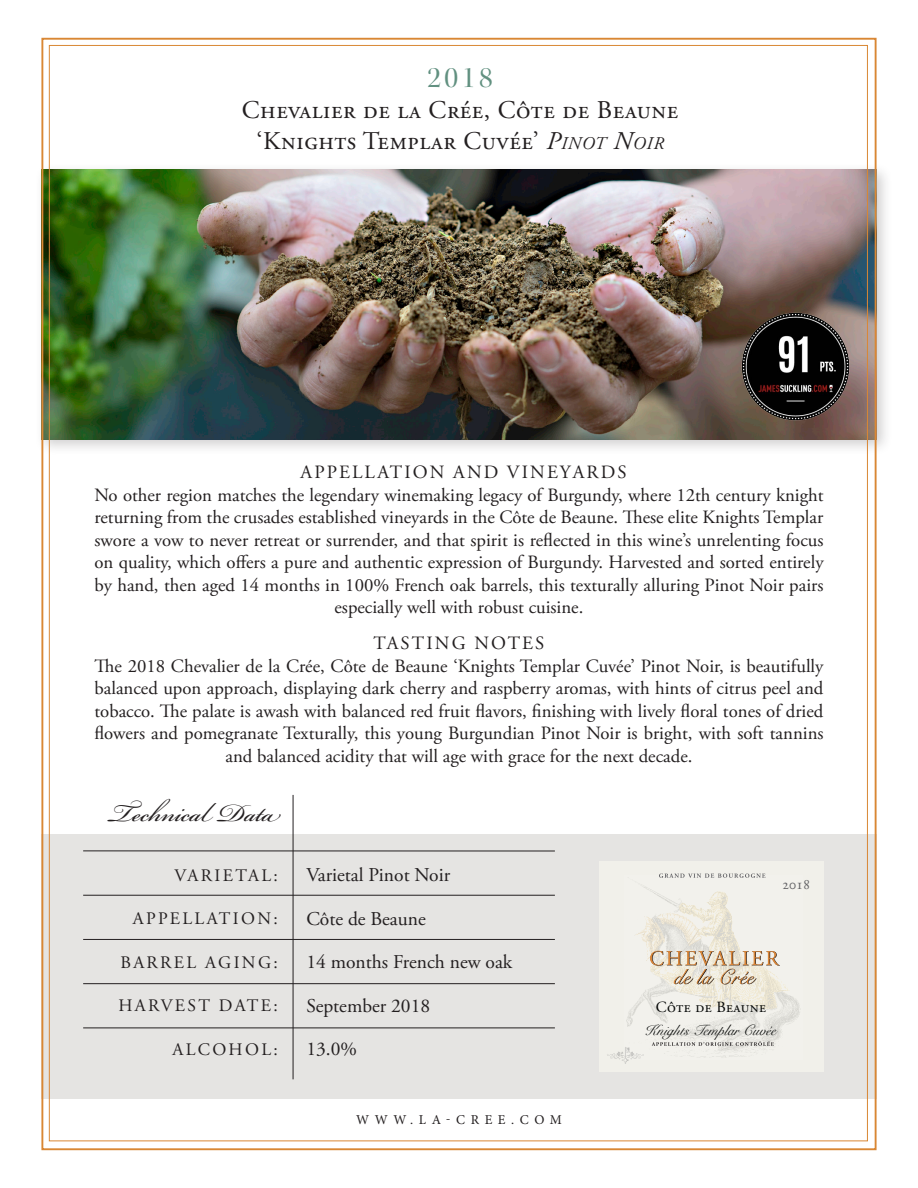
<style>
.page{position:relative;width:918px;height:1188px;background:#fff}
.page>*{position:absolute;margin:0;border:0;box-sizing:border-box;transform-origin:0 0}
.t1{font:39px "Bickham Script Pro 3";color:#231f20}
.t2{font:30px "Kepler Std Disp";color:#619080}
.t3{font:25.5px "Adobe Garamond Pro";letter-spacing:.025em;color:#231f20}
.t4{font:19.5px "Adobe Garamond Pro";color:#231f20}
.t5{font:18.75px/22.5px "Adobe Garamond Pro";color:#231f20;text-align:center}
.t6{font:18.75px "Adobe Garamond Pro";letter-spacing:.115em;color:#231f20}
.t7{font:17.55px "Adobe Garamond Pro";letter-spacing:.135em;color:#231f20}
.t8{font:15.6px "Adobe Garamond Pro";letter-spacing:.025em;color:#060807}
.t9{font:14.85px "Snell Roundhand";color:#060807}
.t10{font:14.7px "Adobe Garamond Pro";color:#636366}
.t11{font:13.5px "Minion Pro";letter-spacing:.41em;color:#231f20}
.s1{font-style:italic}
.s2{font-style:italic;font-size:17.85px}
</style>
<div class="page">
<div style="left:34px;top:163px;width:859px;height:293px;background:#231f20;opacity:.21"></div>
<img style="left:40px;top:37px;width:838px;height:1114px">
<img style="left:731px;top:302px;width:128px;height:128px">
<p class="t2" style="left:427px;top:61px;width:67px">2018</p>
<p class="t3" style="left:242px;top:95px;width:438px">Chevalier de la Crée, Côte de Beaune</p>
<p class="t3" style="left:257px;top:125px;width:409px">‘Knights Templar Cuvée’ <span class="s1">P</span><span class="s2">INOT</span> <span class="s1">N</span><span class="s2">OIR</span></p>
<p class="t6" style="left:301px;top:461px;width:328px">APPELLATION AND VINEYARDS</p>
<p class="t5" style="left:94px;top:484px;width:731px">No other region matches the legendary winemaking legacy of Burgundy, where 12th century knight returning from the crusades established vineyards in the Côte de Beaune. These elite Knights Templar swore a vow to never retreat or surrender, and that spirit is reflected in this wine’s unrelenting focus on quality, which offers a pure and authentic expression of Burgundy. Harvested and sorted entirely by hand, then aged 14 months in 100% French oak barrels, this texturally alluring Pinot Noir pairs especially well with robust cuisine.</p>
<p class="t6" style="left:373px;top:632px;width:172px">TASTING NOTES</p>
<p class="t5" style="left:94px;top:655px;width:731px">The 2018 Chevalier de la Crée, Côte de Beaune ‘Knights Templar Cuvée’ Pinot Noir, is beautifully balanced upon approach, displaying dark cherry and raspberry aromas, with hints of citrus peel and tobacco. The palate is awash with balanced red fruit flavors, finishing with lively floral tones of dried flowers and pomegranate Texturally, this young Burgundian Pinot Noir is bright, with soft tannins and balanced acidity that will age with grace for the next decade.</p>
<p class="t1" style="left:109px;top:785px;width:173px">Technical Data</p>
<p class="t7" style="left:175px;top:865px;width:105px">VARIETAL:</p>
<p class="t7" style="left:133px;top:908px;width:146px">APPELLATION:</p>
<p class="t7" style="left:120px;top:952px;width:159px">BARREL AGING:</p>
<p class="t7" style="left:118px;top:995px;width:161px">HARVEST DATE:</p>
<p class="t7" style="left:173px;top:1039px;width:107px">ALCOHOL:</p>
<p class="t4" style="left:306px;top:863px;width:145px">Varietal Pinot Noir</p>
<p class="t4" style="left:306px;top:907px;width:121px">Côte de Beaune</p>
<p class="t4" style="left:306px;top:950px;width:207px">14 months French new oak</p>
<p class="t4" style="left:306px;top:994px;width:125px">September 2018</p>
<p class="t4" style="left:306px;top:1037px;width:52px">13.0%</p>
<p class="t11" style="left:356px;top:1111px;width:207px">WWW.LA-CREE.COM</p>
<p class="t10" style="left:782px;top:875px;width:30px">2018</p>
<p class="t8" style="left:656px;top:998px;width:112px">Côte de Beaune</p>
<p class="t9" style="left:644px;top:1018px;width:133px">Knights Templar Cuvée</p>
</div>
